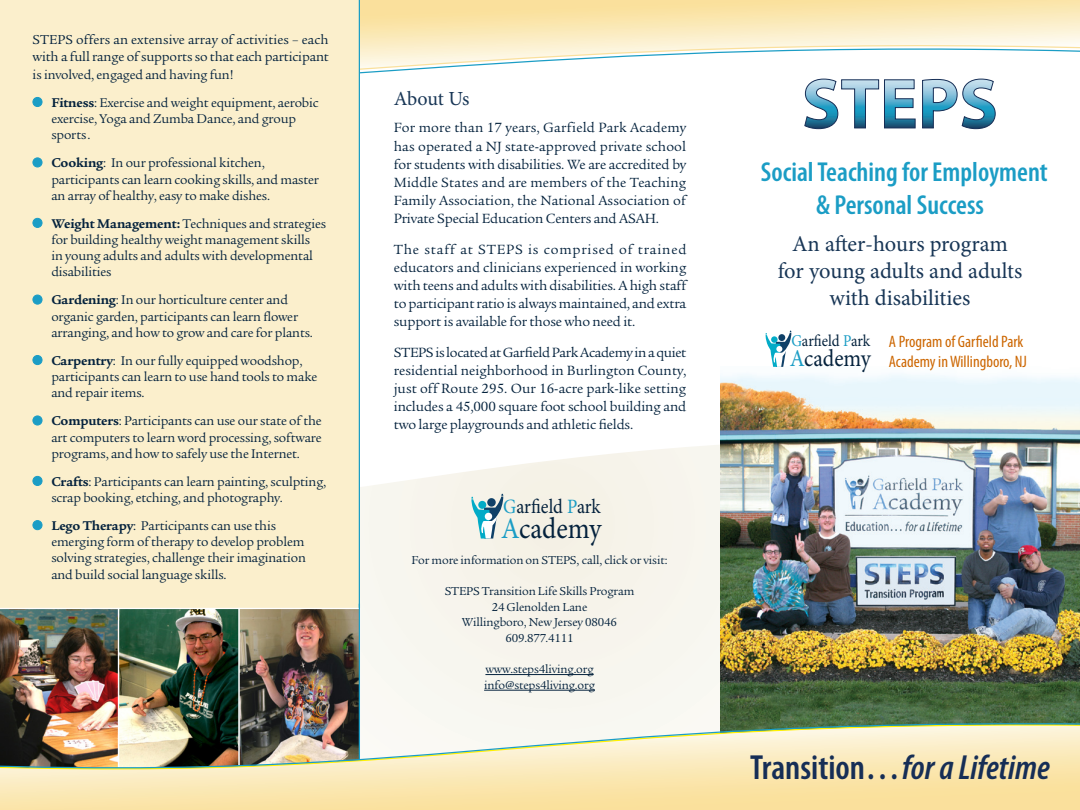
<style>
.page{position:relative;width:1080px;height:810px;background:#fff}
.page>*{position:absolute;margin:0;border:0;box-sizing:border-box;transform-origin:0 0}
.subtitles{font:italic 600 condensed 35px "Myriad Pro";color:#162e56}
.t1{font:29.75px "Minion Pro";color:#04223d;scale:.9 1}
.subtitles-2{font:600 condensed 27.5px "Myriad Pro";color:#1b9dc5}
.t2{font:24.12px "Minion Pro";color:#04223d;scale:.9 1}
.subtitles-3{font:22.5px "Minion Pro";letter-spacing:-.005em;color:#183656}
.t3{font:20.38px "Minion Pro";letter-spacing:-.005em;color:#04223d;scale:.9 1}
.Minon_Pro_subs{font:20px "Minion Pro";letter-spacing:-.01em;color:#183656}
.subtitles-4{font:condensed 16.62px/20px "Myriad Pro";color:#c60}
.t4{font:16.5px "Minion Pro";letter-spacing:-.005em;color:#04223d;scale:.9 1}
.body_copy{font:14.5px/18.1px "Legacy Serif Std";letter-spacing:-.01em;color:#04223d;text-align:justify}
.body_copy-2{font:14.12px/17.6px "Legacy Serif Std";color:#04223d}
.body_copy-3{font:13.75px/16.2px "Legacy Serif Std";letter-spacing:-.01em;color:#04223d}
.body_copy-4{font:12.5px "Legacy Serif Std";letter-spacing:-.01em;color:#04223d}
.s1{font-size:14.12px}
.s2{font-weight:700}
.s3{color:#1b9dc5}
.s4{font-style:normal}
</style>
<div class="page">
<div style="left:360px;top:538px;width:360px;height:168px;background:#f7f6ee"></div>
<svg style="left:360px;top:129px;width:619px;height:409px"></svg>
<svg style="left:360px;top:0;width:720px;height:26px"></svg>
<svg style="left:360px;top:26px;width:720px;height:48px"></svg>
<hr style="left:485px;top:674px;width:109px;height:1px;background:#04223d">
<hr style="left:484px;top:690px;width:111px;height:1px;background:#04223d">
<div style="left:0;top:0;width:360px;height:608px;background:#fbefcc"></div>
<div style="left:33px;top:97px;width:9px;height:10px;background:#1b9dc5;border-radius:50%"></div>
<div style="left:33px;top:97px;width:9px;height:10px;border:1px solid #1b9dc5;border-radius:50%"></div>
<div style="left:33px;top:158px;width:9px;height:9px;background:#1b9dc5;border-radius:50%"></div>
<div style="left:33px;top:158px;width:9px;height:9px;border:1px solid #1b9dc5;border-radius:50%"></div>
<div style="left:33px;top:218px;width:9px;height:9px;background:#1b9dc5;border-radius:50%"></div>
<div style="left:33px;top:218px;width:9px;height:10px;border:1px solid #1b9dc5;border-radius:50%"></div>
<div style="left:33px;top:295px;width:9px;height:9px;background:#1b9dc5;border-radius:50%"></div>
<div style="left:33px;top:295px;width:9px;height:9px;border:1px solid #1b9dc5;border-radius:50%"></div>
<div style="left:33px;top:355px;width:9px;height:10px;background:#1b9dc5;border-radius:50%"></div>
<div style="left:33px;top:355px;width:9px;height:10px;border:1px solid #1b9dc5;border-radius:50%"></div>
<div style="left:33px;top:416px;width:9px;height:9px;background:#1b9dc5;border-radius:50%"></div>
<div style="left:33px;top:416px;width:9px;height:9px;border:1px solid #1b9dc5;border-radius:50%"></div>
<div style="left:33px;top:476px;width:9px;height:9px;background:#1b9dc5;border-radius:50%"></div>
<div style="left:33px;top:476px;width:9px;height:10px;border:1px solid #1b9dc5;border-radius:50%"></div>
<div style="left:33px;top:521px;width:9px;height:9px;background:#1b9dc5;border-radius:50%"></div>
<div style="left:33px;top:520px;width:9px;height:10px;border:1px solid #1b9dc5;border-radius:50%"></div>
<hr style="left:359px;top:604px;width:1px;height:206px;background:#1b9dc5">
<img style="left:0;top:608px;width:359px;height:98px">
<svg style="left:471px;top:494px;width:32px;height:45px"></svg>
<svg style="left:804px;top:78px;width:192px;height:51px"></svg>
<img style="left:720px;top:367px;width:360px;height:339px">
<svg style="left:0;top:805px;width:1080px;height:5px"></svg>
<img style="left:0;top:706px;width:1080px;height:99px">
<svg style="left:766px;top:331px;width:25px;height:36px"></svg>
<p class="body_copy-2" style="left:33px;top:31px;width:298px">STEPS offers an extensive array of activities – each with a full range of supports so that each participant</p>
<p class="body_copy-3" style="left:33px;top:67px;width:203px"><span class="s1">i</span>s involved, engaged and having fun!</p>
<p class="body_copy-3" style="left:51px;top:95px;width:269px"><span class="s2">Fitness</span>: Exercise and weight equipment, aerobic exercise, Yoga and Zumba Dance, and group sports.</p>
<p class="body_copy-3" style="left:51px;top:155px;width:269px"><span class="s2">Cooking</span>: In our professional kitchen, participants can learn cooking skills, and master an array of healthy, easy to make dishes.</p>
<p class="body_copy-3" style="left:51px;top:215px;width:276px"><span class="s2">Weight Management:</span> Techniques and strategies for building healthy weight management skills<br>in young adults and adults with developmental disabilities</p>
<p class="body_copy-3" style="left:51px;top:292px;width:263px"><span class="s2">Gardening</span>: In our horticulture center and organic garden, participants can learn flower arranging, and how to grow and care for plants.</p>
<p class="body_copy-3" style="left:51px;top:353px;width:268px"><span class="s2">Carpentry</span>: In our fully equipped woodshop, participants can learn to use hand tools to make and repair items.</p>
<p class="body_copy-3" style="left:51px;top:413px;width:272px;text-align:justify"><span class="s2">Computers</span>: Participants can use our state of the art computers to learn word processing, software programs, and how to safely use the Internet.</p>
<p class="body_copy-3" style="left:51px;top:473px;width:276px"><span class="s2">Crafts</span>: Participants can learn painting, sculpting, scrap booking, etching, and photography.</p>
<p class="body_copy-3" style="left:51px;top:518px;width:256px"><span class="s2">Lego Therapy</span>: Participants can use this emerging form of therapy to develop problem solving strategies, challenge their imagination and build social language skills.</p>
<p class="Minon_Pro_subs" style="left:394px;top:85px;width:77px">About Us</p>
<p class="body_copy" style="left:394px;top:119px;width:294px">For more than 17 years, Garfield Park Academy has operated a NJ state-approved private school for students with disabilities. We are accredited by Middle States and are members of the Teaching Family Association, the National Association of Private Special Education Centers and ASAH.</p>
<p class="body_copy" style="left:394px;top:240px;width:294px">The staff at STEPS is comprised of trained educators and clinicians experienced in working with teens and adults with disabilities. A high staff to participant ratio is always maintained, and extra support is available for those who need it.</p>
<p class="body_copy" style="left:394px;top:343px;width:294px">STEPS is located at Garfield Park Academy in a quiet residential neighborhood in Burlington County, just off Route 295. Our 16-acre park-like setting includes a 45,000 square foot school building and two large playgrounds and athletic fields.</p>
<p class="t3" style="left:503px;top:493px;width:110px"><span class="s3">G</span>arfield <span class="s3">P</span>ark</p>
<p class="t1" style="left:501px;top:508px;width:113px"><span class="s3">A</span>cademy</p>
<p class="body_copy-4" style="left:412px;top:553px;width:257px">For more information on STEPS, call, click or visit:</p>
<p class="body_copy-4" style="left:445px;top:584px;width:191px">STEPS Transition Life Skills Program</p>
<p class="body_copy-4" style="left:492px;top:600px;width:97px">24 Glenolden Lane</p>
<p class="body_copy-4" style="left:462px;top:615px;width:157px">Willingboro, New Jersey 08046</p>
<p class="body_copy-4" style="left:505px;top:631px;width:70px">609.877.4111</p>
<p class="body_copy-4" style="left:485px;top:662px;width:110px">www.steps4living.org</p>
<p class="body_copy-4" style="left:484px;top:678px;width:112px">info@steps4living.org</p>
<p class="subtitles-2" style="left:761px;top:156px;width:288px">Social Teaching for Employment</p>
<p class="subtitles-2" style="left:816px;top:189px;width:169px">&amp; Personal Success</p>
<p class="subtitles-3" style="left:792px;top:228px;width:217px">An after-hours program</p>
<p class="subtitles-3" style="left:778px;top:255px;width:246px">for young adults and adults</p>
<p class="subtitles-3" style="left:830px;top:282px;width:142px">with disabilities</p>
<p class="t4" style="left:791px;top:330px;width:89px"><span class="s3">G</span>arfield <span class="s3">P</span>ark</p>
<p class="subtitles-4" style="left:889px;top:331px;width:140px">A Program of Garfield Park<br>Academy in Willingboro, NJ</p>
<p class="t2" style="left:790px;top:342px;width:92px"><span class="s3">A</span>cademy</p>
<p class="subtitles" style="left:750px;top:749px;width:301px"><span class="s4">Transition…</span> for a Lifetime</p>
</div>
